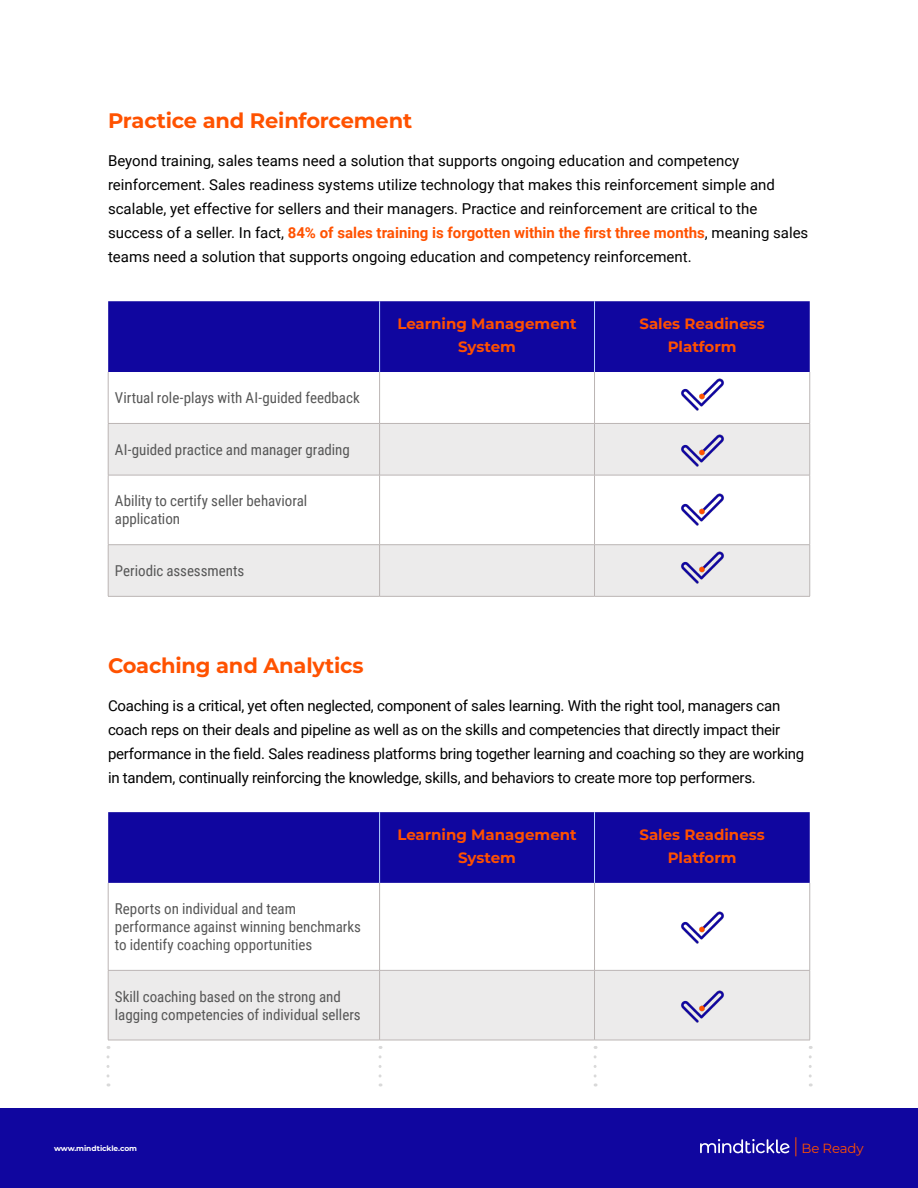
<style>
.page{position:relative;width:918px;height:1188px;background:#fff}
.page>*{position:absolute;margin:0;border:0;box-sizing:border-box;transform-origin:0 0}
.t1{font:700 21px "Montserrat";letter-spacing:-.01em;color:#ff5200}
.t2{font:15px/24px "Roboto";letter-spacing:-.015em;color:#000}
.t3{font:15px/18px "Roboto Condensed";letter-spacing:-.005em;color:#575757}
.t4{font:700 15px/22.5px "Montserrat";color:#ff5000;text-align:center}
.t5{font:13.35px "Montserrat";letter-spacing:-.01em;color:#ff5000}
.t6{font:700 7.5px "Montserrat";letter-spacing:-.01em;color:#fff}
.s1{font-weight:700;color:#ff5200}
</style>
<div class="page">
<div style="left:108px;top:301px;width:702px;height:71px;background:#10069f"></div>
<svg style="left:109px;top:424px;width:701px;height:172px;fill:#ecebeb"></svg>
<hr style="left:379px;top:301px;width:1px;height:71px;background:#b5d5fe">
<hr style="left:594px;top:301px;width:1px;height:71px;background:#b5d5fe">
<hr style="left:108px;top:372px;width:1px;height:51px;background:#bbb5b4">
<hr style="left:379px;top:372px;width:1px;height:51px;background:#bbb5b4">
<hr style="left:594px;top:372px;width:1px;height:51px;background:#bbb5b4">
<hr style="left:810px;top:372px;width:1px;height:51px;background:#bbb5b4">
<hr style="left:108px;top:423px;width:272px;height:1px;background:#bbb5b4">
<hr style="left:108px;top:424px;width:1px;height:51px;background:#bbb5b4">
<hr style="left:380px;top:423px;width:215px;height:1px;background:#bbb5b4">
<hr style="left:379px;top:424px;width:1px;height:51px;background:#bbb5b4">
<hr style="left:595px;top:423px;width:215px;height:1px;background:#bbb5b4">
<hr style="left:594px;top:424px;width:1px;height:51px;background:#bbb5b4">
<hr style="left:810px;top:424px;width:1px;height:51px;background:#bbb5b4">
<hr style="left:108px;top:475px;width:272px;height:1px;background:#bbb5b4">
<hr style="left:108px;top:475px;width:1px;height:70px;background:#bbb5b4">
<hr style="left:380px;top:475px;width:215px;height:1px;background:#bbb5b4">
<hr style="left:379px;top:475px;width:1px;height:70px;background:#bbb5b4">
<hr style="left:595px;top:475px;width:215px;height:1px;background:#bbb5b4">
<hr style="left:594px;top:475px;width:1px;height:70px;background:#bbb5b4">
<hr style="left:810px;top:475px;width:1px;height:70px;background:#bbb5b4">
<hr style="left:108px;top:544px;width:272px;height:1px;background:#bbb5b4">
<hr style="left:108px;top:545px;width:1px;height:51px;background:#bbb5b4">
<hr style="left:380px;top:544px;width:215px;height:1px;background:#bbb5b4">
<hr style="left:379px;top:545px;width:1px;height:51px;background:#bbb5b4">
<hr style="left:595px;top:544px;width:215px;height:1px;background:#bbb5b4">
<hr style="left:594px;top:545px;width:1px;height:51px;background:#bbb5b4">
<hr style="left:810px;top:545px;width:1px;height:51px;background:#bbb5b4">
<hr style="left:108px;top:596px;width:272px;height:1px;background:#bbb5b4">
<hr style="left:380px;top:596px;width:215px;height:1px;background:#bbb5b4">
<hr style="left:595px;top:596px;width:215px;height:1px;background:#bbb5b4">
<div style="left:108px;top:812px;width:702px;height:71px;background:#10069f"></div>
<div style="left:109px;top:971px;width:701px;height:69px;background:#ecebeb"></div>
<hr style="left:379px;top:812px;width:1px;height:71px;background:#b5d5fe">
<hr style="left:594px;top:812px;width:1px;height:71px;background:#b5d5fe">
<hr style="left:108px;top:883px;width:1px;height:87px;background:#bbb5b4">
<hr style="left:379px;top:883px;width:1px;height:87px;background:#bbb5b4">
<hr style="left:594px;top:883px;width:1px;height:87px;background:#bbb5b4">
<hr style="left:810px;top:883px;width:1px;height:87px;background:#bbb5b4">
<hr style="left:108px;top:970px;width:272px;height:1px;background:#bbb5b4">
<hr style="left:108px;top:971px;width:1px;height:69px;background:#bbb5b4">
<hr style="left:380px;top:970px;width:215px;height:1px;background:#bbb5b4">
<hr style="left:379px;top:971px;width:1px;height:69px;background:#bbb5b4">
<hr style="left:595px;top:970px;width:215px;height:1px;background:#bbb5b4">
<hr style="left:594px;top:971px;width:1px;height:69px;background:#bbb5b4">
<hr style="left:810px;top:971px;width:1px;height:69px;background:#bbb5b4">
<hr style="left:108px;top:1040px;width:272px;height:1px;background:#bbb5b4">
<hr style="left:380px;top:1040px;width:215px;height:1px;background:#bbb5b4">
<hr style="left:595px;top:1040px;width:215px;height:1px;background:#bbb5b4">
<img style="left:671px;top:362px;width:64px;height:49px">
<img style="left:681px;top:911px;width:43px;height:33px">
<img style="left:671px;top:424px;width:64px;height:53px">
<img style="left:671px;top:975px;width:64px;height:64px">
<img style="left:671px;top:477px;width:64px;height:59px">
<img style="left:671px;top:536px;width:64px;height:60px">
<svg style="left:106px;top:1057px;width:4px;height:29px"></svg>
<svg style="left:809px;top:1057px;width:3px;height:29px"></svg>
<svg style="left:594px;top:1057px;width:3px;height:29px"></svg>
<svg style="left:379px;top:1057px;width:3px;height:29px"></svg>
<div style="left:0;top:1108px;width:918px;height:80px;background:#10069f"></div>
<svg style="left:700px;top:1137px;width:96px;height:19px"></svg>
<h1 class="t1" style="left:108px;top:106px;width:306px">Practice and Reinforcement</h1>
<p class="t2" style="left:108px;top:148px;width:702px">Beyond training, sales teams need a solution that supports ongoing education and competency reinforcement. Sales readiness systems utilize technology that makes this reinforcement simple and scalable, yet effective for sellers and their managers. Practice and reinforcement are critical to the success of a seller. In fact, <span class="s1">84% of sales training is forgotten within the first three months</span>, meaning sales teams need a solution that supports ongoing education and competency reinforcement.</p>
<p class="t3" style="left:115px;top:388px;width:246px">Virtual role-plays with AI-guided feedback</p>
<p class="t3" style="left:115px;top:440px;width:236px">AI-guided practice and manager grading</p>
<p class="t3" style="left:115px;top:492px;width:194px">Ability to certify seller behavioral application</p>
<p class="t3" style="left:115px;top:561px;width:131px">Periodic assessments</p>
<p class="t4" style="left:397px;top:312px;width:181px">Learning Management<br>System</p>
<p class="t4" style="left:639px;top:312px;width:127px">Sales Readiness<br>Platform</p>
<h1 class="t1" style="left:108px;top:651px;width:257px">Coaching and Analytics</h1>
<p class="t2" style="left:108px;top:693px;width:698px">Coaching is a critical, yet often neglected, component of sales learning. With the right tool, managers can coach reps on their deals and pipeline as well as on the skills and competencies that directly impact their performance in the field. Sales readiness platforms bring together learning and coaching so they are working in tandem, continually reinforcing the knowledge, skills, and behaviors to create more top performers.</p>
<p class="t3" style="left:115px;top:899px;width:247px">Reports on individual and team performance against winning benchmarks to identify coaching opportunities</p>
<p class="t3" style="left:115px;top:987px;width:247px">Skill coaching based on the strong and lagging competencies of individual sellers</p>
<p class="t4" style="left:397px;top:823px;width:181px">Learning Management<br>System</p>
<p class="t4" style="left:639px;top:823px;width:127px">Sales Readiness<br>Platform</p>
<p class="t6" style="left:54px;top:1143px;width:85px">www.mindtickle.com</p>
<p class="t5" style="left:801px;top:1139px;width:64px">Be Ready</p>
</div>
